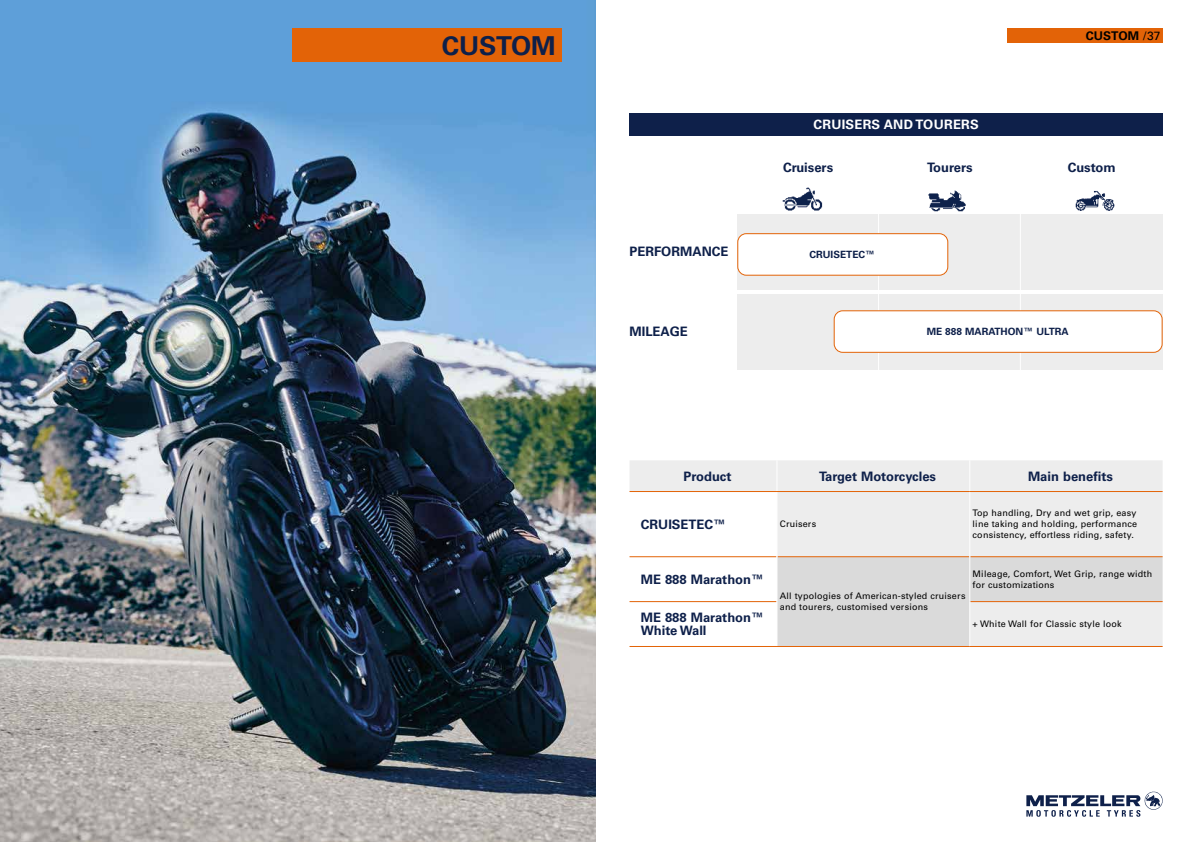
<style>
.page{position:relative;width:1191px;height:842px;background:#fff}
.page>*{position:absolute;margin:0;border:0;box-sizing:border-box;transform-origin:0 0}
.t1{font:700 26px "Univers LT Std";color:#0e204a}
.t2{font:700 13px/13px "Univers LT Std";color:#0e204a}
.t3{font:700 13px "Univers LT Std";letter-spacing:.02em;color:#fff}
.t4{font:700 12px "Univers LT Std";color:#000}
.t5{font:700 10px "Univers LT Std";color:#0e204a}
.t6{font:9px/11px "Univers LT Std";letter-spacing:.02em;color:#000}
.s1{font-weight:400}
</style>
<div class="page">
<svg style="left:1026px;top:792px;width:136px;height:25px"></svg>
<div style="left:1006px;top:28px;width:156px;height:15px;background:#e36307"></div>
<img style="left:0;top:0;width:595px;height:842px">
<div style="left:292px;top:28px;width:269px;height:34px;background:#e36307"></div>
<div style="left:737px;top:214px;width:425px;height:76px;background:#ededed"></div>
<div style="left:737px;top:294px;width:425px;height:75px;background:#ededed"></div>
<hr style="left:1019px;top:156px;width:1px;height:241px;background:#fff">
<hr style="left:878px;top:156px;width:1px;height:241px;background:#fff">
<div style="left:629px;top:113px;width:533px;height:23px;background:#0e204a"></div>
<div style="left:738px;top:234px;width:209px;height:41px;background:#fff;border-radius:9px"></div>
<div style="left:737px;top:233px;width:211px;height:43px;border:1px solid #e36307;border-radius:9px"></div>
<div style="left:834px;top:311px;width:328px;height:41px;background:#fff;border-radius:9px"></div>
<div style="left:833px;top:310px;width:329px;height:43px;border:1px solid #e36307;border-radius:9px"></div>
<div style="left:630px;top:460px;width:532px;height:31px;background:#ededed"></div>
<div style="left:777px;top:492px;width:385px;height:64px;background:#ededed"></div>
<svg style="left:777px;top:557px;width:385px;height:89px;background:#dfdede"></svg>
<hr style="left:776px;top:460px;width:1px;height:31px;background:#fff">
<hr style="left:969px;top:460px;width:1px;height:31px;background:#fff">
<hr style="left:629px;top:491px;width:148px;height:1px;background:#e36307">
<hr style="left:777px;top:491px;width:192px;height:1px;background:#e36307">
<hr style="left:969px;top:491px;width:193px;height:1px;background:#e36307">
<hr style="left:629px;top:556px;width:147px;height:1px;background:#e36307">
<hr style="left:777px;top:556px;width:192px;height:1px;background:#e36307">
<hr style="left:970px;top:556px;width:192px;height:1px;background:#e36307">
<hr style="left:629px;top:601px;width:147px;height:1px;background:#e36307">
<hr style="left:970px;top:601px;width:192px;height:1px;background:#e36307">
<hr style="left:629px;top:646px;width:148px;height:1px;background:#e36307">
<hr style="left:777px;top:646px;width:192px;height:1px;background:#e36307">
<hr style="left:969px;top:646px;width:193px;height:1px;background:#e36307">
<hr style="left:969px;top:492px;width:1px;height:65px;background:#fff">
<hr style="left:969px;top:557px;width:1px;height:45px;background:#fff">
<hr style="left:969px;top:602px;width:1px;height:44px;background:#fff">
<img style="left:782px;top:187px;width:41px;height:24px">
<img style="left:928px;top:190px;width:38px;height:21px">
<img style="left:1075px;top:190px;width:40px;height:21px">
<h1 class="t1" style="left:442px;top:30px;width:116px">CUSTOM</h1>
<h2 class="t3" style="left:813px;top:117px;width:167px">CRUISERS AND TOURERS</h2>
<h3 class="t4" style="left:1086px;top:29px;width:76px">CUSTOM <span class="s1">/37</span></h3>
<h2 class="t2" style="left:629px;top:245px;width:100px">PERFORMANCE</h2>
<h2 class="t2" style="left:629px;top:325px;width:60px">MILEAGE</h2>
<h2 class="t2" style="left:783px;top:161px;width:52px">Cruisers</h2>
<h2 class="t2" style="left:927px;top:161px;width:47px">Tourers</h2>
<h2 class="t2" style="left:1067px;top:161px;width:50px">Custom</h2>
<p class="t5" style="left:809px;top:249px;width:67px">CRUISETEC™</p>
<p class="t5" style="left:926px;top:326px;width:144px">ME 888 MARATHON™ ULTRA</p>
<h2 class="t2" style="left:683px;top:470px;width:50px">Product</h2>
<h2 class="t2" style="left:819px;top:470px;width:118px">Target Motorcycles</h2>
<h2 class="t2" style="left:1028px;top:470px;width:86px">Main benefits</h2>
<h2 class="t2" style="left:641px;top:518px;width:87px">CRUISETEC™</h2>
<p class="t6" style="left:780px;top:519px;width:38px">Cruisers</p>
<p class="t6" style="left:972px;top:508px;width:166px;text-align:justify">Top handling, Dry and wet grip, easy line taking and holding, performance consistency, effortless riding, safety.</p>
<h2 class="t2" style="left:641px;top:573px;width:125px">ME 888 Marathon™</h2>
<p class="t6" style="left:780px;top:591px;width:187px">All typologies of American-styled cruisers and tourers, customised versions</p>
<p class="t6" style="left:972px;top:568px;width:181px">Mileage, Comfort, Wet Grip, range width for customizations</p>
<h2 class="t2" style="left:641px;top:611px;width:125px">ME 888 Marathon™<br>White Wall</h2>
<p class="t6" style="left:972px;top:619px;width:151px">+ White Wall for Classic style look</p>
</div>
